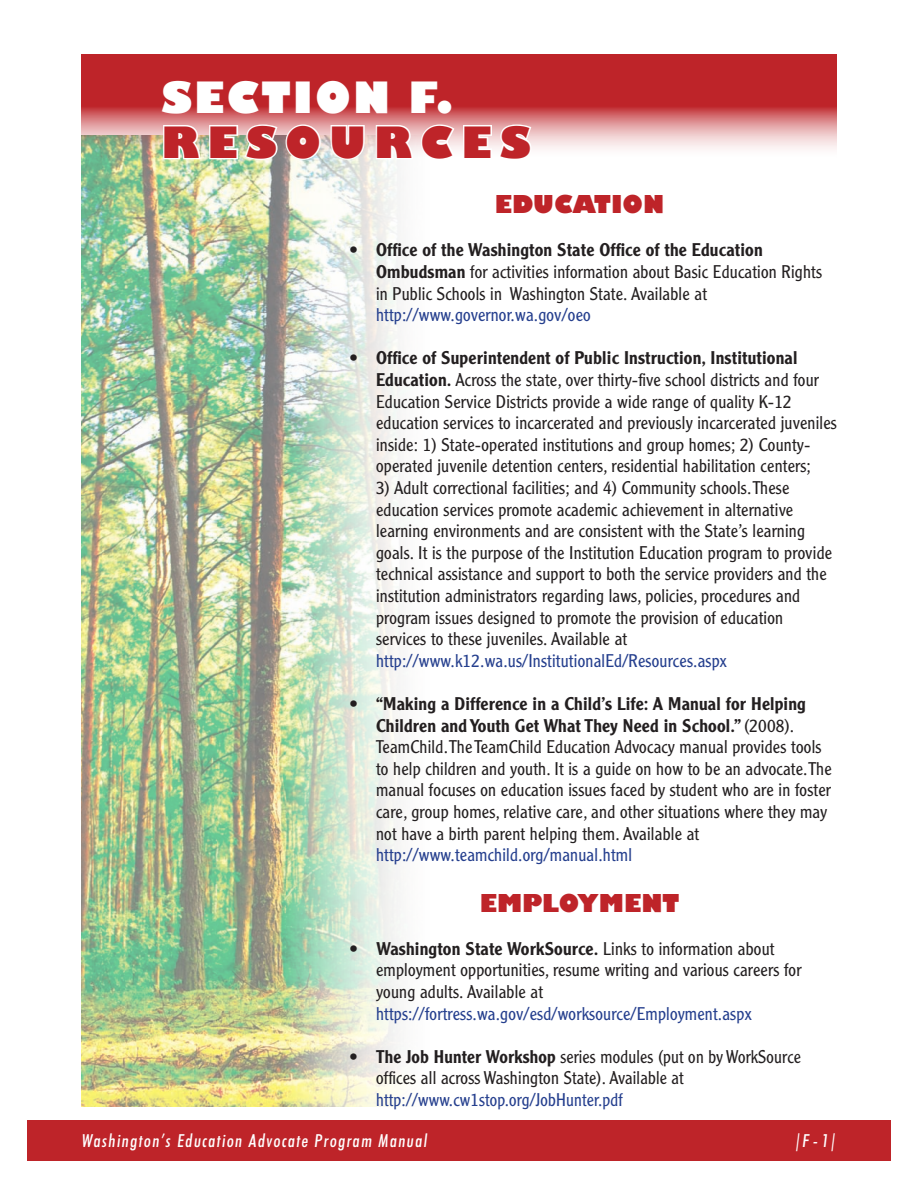
<style>
.page{position:relative;width:918px;height:1188px;background:#fff}
.page>*{position:absolute;margin:0;border:0;box-sizing:border-box;transform-origin:0 0}
.MAIN_SECTION_HEADING{font:800 42px "Gill Sans";letter-spacing:.05em;color:#fff}
.MAIN_SECTION_HEADING-2{font:800 42px "Gill Sans";letter-spacing:.2em;color:#be2429}
.SUB-SECTION_Title{font:800 24px "Gill Sans";color:#be2429}
.Body_text{font:300 18px/21.6px "Clearface Gothic LT Std";letter-spacing:.01em;color:#231f20}
.Body_text-2{font:300 18px "Clearface Gothic LT Std";letter-spacing:.01em;color:#253f8e}
.BULLET_LIST{font:500 18px "Clearface Gothic LT Std";letter-spacing:.01em;color:#231f20}
.BULLET_LIST-2{font:300 18px "Clearface Gothic LT Std";letter-spacing:.01em;color:#231f20}
.Body_text-3{font:500 18px "Clearface Gothic LT Std";letter-spacing:.01em;color:#231f20}
.t1{font:italic 18px "Futuri Condensed";letter-spacing:.075em;color:#fff}
.s1{font-weight:500}
.s2{font-weight:300}
</style>
<div class="page">
<div style="left:27px;top:1120px;width:864px;height:41px;background:#be2429"></div>
<img style="left:81px;top:161px;width:320px;height:946px">
<svg style="left:81px;top:54px;width:756px;height:107px;background:#ca5759"></svg>
<svg style="left:162px;top:123px;width:40px;height:38px"></svg>
<img style="left:208px;top:123px;width:114px;height:38px">
<svg style="left:329px;top:123px;width:37px;height:39px"></svg>
<svg style="left:374px;top:123px;width:82px;height:38px"></svg>
<svg style="left:462px;top:123px;width:71px;height:38px"></svg>
<p class="MAIN_SECTION_HEADING" style="left:162px;top:71px;width:293px">SECTION F.</p>
<p class="MAIN_SECTION_HEADING-2" style="left:162px;top:116px;width:371px">RESOURCES</p>
<p class="SUB-SECTION_Title" style="left:495px;top:189px;width:171px">EDUCATION</p>
<p class="BULLET_LIST" style="left:349px;top:239px;width:415px">• Office of the Washington State Office of the Education</p>
<p class="Body_text" style="left:376px;top:261px;width:448px"><span class="s1">Ombudsman</span> for activities information about Basic Education Rights in Public Schools in Washington State. Available at</p>
<p class="Body_text-2" style="left:376px;top:304px;width:216px">http://www.governor.wa.gov/oeo</p>
<p class="BULLET_LIST" style="left:349px;top:347px;width:450px">• Office of Superintendent of Public Instruction, Institutional</p>
<p class="Body_text" style="left:376px;top:369px;width:444px"><span class="s1">Education.</span> Across the state, over thirty-five school districts and four</p>
<p class="Body_text" style="left:376px;top:390px;width:417px">Education Service Districts provide a wide range of quality K-12</p>
<p class="Body_text" style="left:376px;top:412px;width:462px">education services to incarcerated and previously incarcerated juveniles</p>
<p class="Body_text" style="left:376px;top:434px;width:436px">inside: 1) State-operated institutions and group homes; 2) County-</p>
<p class="Body_text" style="left:376px;top:455px;width:436px">operated juvenile detention centers, residential habilitation centers;</p>
<p class="Body_text" style="left:376px;top:477px;width:415px">3) Adult correctional facilities; and 4) Community schools. These</p>
<p class="Body_text" style="left:376px;top:498px;width:419px">education services promote academic achievement in alternative</p>
<p class="Body_text" style="left:376px;top:520px;width:431px">learning environments and are consistent with the State’s learning</p>
<p class="Body_text" style="left:376px;top:542px;width:458px">goals. It is the purpose of the Institution Education program to provide technical assistance and support to both the service providers and the</p>
<p class="Body_text" style="left:376px;top:585px;width:426px">institution administrators regarding laws, policies, procedures and</p>
<p class="Body_text" style="left:376px;top:606px;width:409px">program issues designed to promote the provision of education</p>
<p class="Body_text" style="left:376px;top:628px;width:253px">services to these juveniles. Available at</p>
<p class="Body_text-2" style="left:376px;top:650px;width:352px">http://www.k12.wa.us/InstitutionalEd/Resources.aspx</p>
<p class="BULLET_LIST" style="left:349px;top:692px;width:458px">• “Making a Difference in a Child’s Life: A Manual for Helping</p>
<p class="Body_text-3" style="left:376px;top:714px;width:420px">Children and Youth Get What They Need in School.” <span class="s2">(2008).</span></p>
<p class="Body_text" style="left:376px;top:736px;width:447px">TeamChild. The TeamChild Education Advocacy manual provides tools</p>
<p class="Body_text" style="left:376px;top:758px;width:457px">to help children and youth. It is a guide on how to be an advocate. The</p>
<p class="Body_text" style="left:376px;top:779px;width:456px">manual focuses on education issues faced by student who are in foster</p>
<p class="Body_text" style="left:376px;top:801px;width:453px">care, group homes, relative care, and other situations where they may</p>
<p class="Body_text" style="left:376px;top:822px;width:325px">not have a birth parent helping them. Available at</p>
<p class="Body_text-2" style="left:376px;top:844px;width:257px">http://www.teamchild.org/manual.html</p>
<p class="SUB-SECTION_Title" style="left:480px;top:888px;width:201px">EMPLOYMENT</p>
<p class="BULLET_LIST" style="left:349px;top:937px;width:427px">• Washington State WorkSource. <span class="s2">Links to information about</span></p>
<p class="Body_text" style="left:376px;top:959px;width:427px">employment opportunities, resume writing and various careers for</p>
<p class="Body_text" style="left:376px;top:981px;width:169px">young adults. Available at</p>
<p class="Body_text-2" style="left:376px;top:1002px;width:377px">https://fortress.wa.gov/esd/worksource/Employment.aspx</p>
<p class="BULLET_LIST-2" style="left:349px;top:1046px;width:453px"><span class="s1">• The Job Hunter Workshop</span> series modules (put on by WorkSource</p>
<p class="Body_text" style="left:376px;top:1067px;width:309px">offices all across Washington State). Available at</p>
<p class="Body_text-2" style="left:376px;top:1089px;width:248px">http://www.cw1stop.org/JobHunter.pdf</p>
<p class="t1" style="left:81px;top:1132px;width:347px">Washington’s Education Advocate Program Manual</p>
<p class="t1" style="left:793px;top:1132px;width:46px">|F - 1|</p>
</div>
